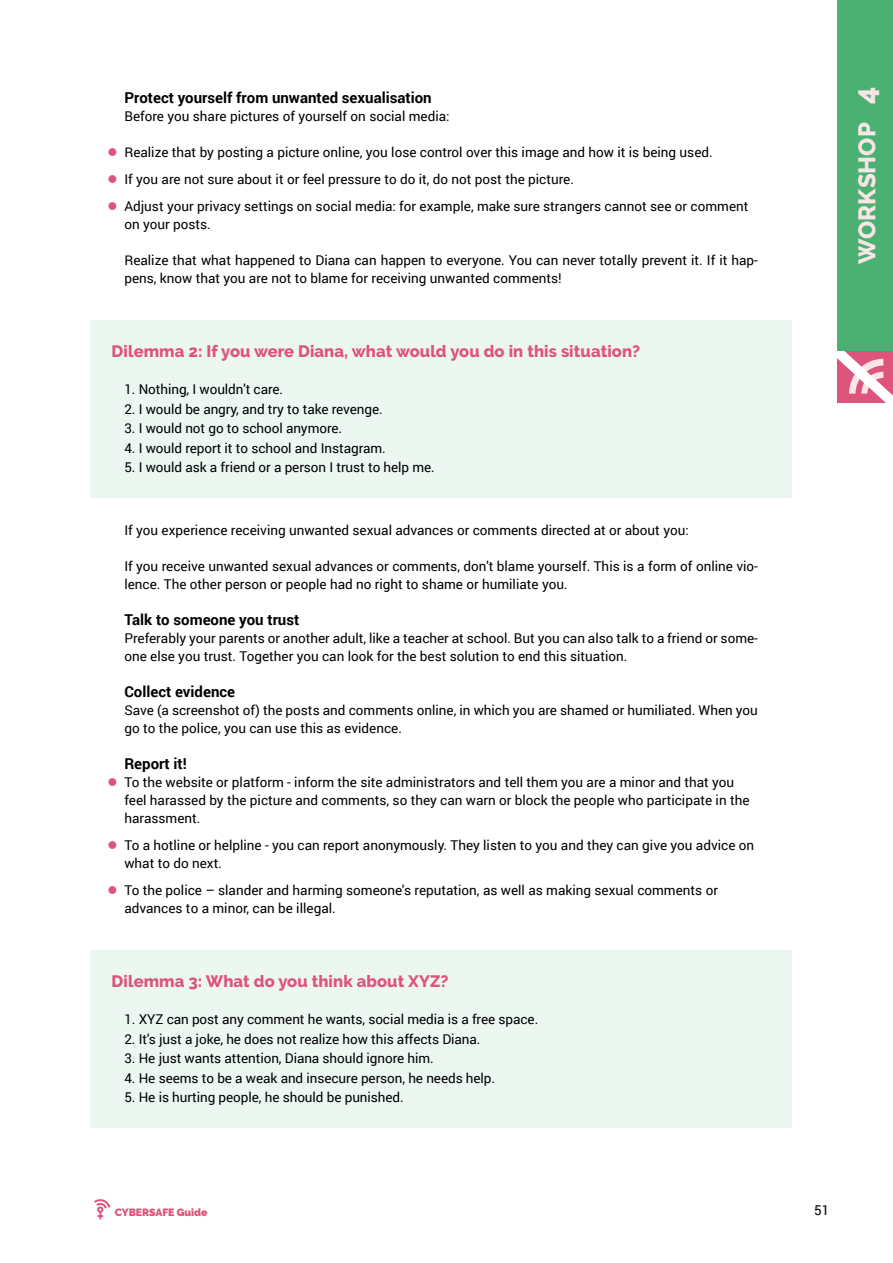
<style>
.page{position:relative;width:893px;height:1263px;background:#fff}
.page>*{position:absolute;margin:0;border:0;box-sizing:border-box;transform-origin:0 0}
.t1{font:800 30px "Raleway";color:#f9e4e6}
.t2{font:800 24px "Raleway";letter-spacing:.005em;color:#f9e4e6}
.t3{font:800 16.5px "Raleway";letter-spacing:.005em;color:#dd547c}
.t4{font:700 15px "Roboto";color:#000}
.t5{font:13.5px/18px "Roboto";color:#000}
.t6{font:900 10.5px "Raleway";letter-spacing:-.005em;color:#dd547c}
.s1{color:#dd547c}
</style>
<div class="page">
<svg style="left:837px;top:343px;width:56px;height:60px"></svg>
<svg style="left:94px;top:1199px;width:17px;height:20px"></svg>
<div style="left:838px;top:0;width:55px;height:351px;background:#4bb172"></div>
<div style="left:90px;top:320px;width:702px;height:62px;background:#edf7f1"></div>
<div style="left:90px;top:378px;width:702px;height:61px;background:#edf7f1"></div>
<div style="left:90px;top:437px;width:702px;height:60px;background:#edf7f1"></div>
<div style="left:90px;top:950px;width:702px;height:62px;background:#edf7f1"></div>
<div style="left:90px;top:1008px;width:702px;height:61px;background:#edf7f1"></div>
<div style="left:90px;top:1067px;width:702px;height:60px;background:#edf7f1"></div>
<p class="t4" style="left:124px;top:87px;width:309px">Protect yourself from unwanted sexualisation</p>
<h1 class="t1" style="left:848px;top:104px;width:19px;rotate:-90deg">4</h1>
<p class="t5" style="left:124px;top:107px;width:327px">Before you share pictures of yourself on social media:</p>
<p class="t5" style="left:107px;top:143px;width:607px"><span class="s1">●</span> Realize that by posting a picture online, you lose control over this image and how it is being used.</p>
<p class="t5" style="left:107px;top:170px;width:468px"><span class="s1">●</span> If you are not sure about it or feel pressure to do it, do not post the picture.</p>
<p class="t5" style="left:124px;top:197px;width:626px;text-indent:-17px"><span class="s1">●</span> Adjust your privacy settings on social media: for example, make sure strangers cannot see or comment on your posts.</p>
<p class="t5" style="left:124px;top:251px;width:635px">Realize that what happened to Diana can happen to everyone. You can never totally prevent it. If it hap&shy;pens, know that you are not to blame for receiving unwanted comments!</p>
<h2 class="t2" style="left:853px;top:264px;width:144px;rotate:-90deg">WORKSHOP</h2>
<p class="t3" style="left:112px;top:342px;width:530px">Dilemma 2: If you were Diana, what would you do in this situation?</p>
<p class="t5" style="left:124px;top:380px;width:160px">1. Nothing, I wouldn't care.</p>
<p class="t5" style="left:124px;top:400px;width:260px">2. I would be angry, and try to take revenge.</p>
<p class="t5" style="left:124px;top:419px;width:219px">3. I would not go to school anymore.</p>
<p class="t5" style="left:124px;top:439px;width:263px">4. I would report it to school and Instagram.</p>
<p class="t5" style="left:124px;top:458px;width:312px">5. I would ask a friend or a person I trust to help me.</p>
<p class="t5" style="left:124px;top:521px;width:566px">If you experience receiving unwanted sexual advances or comments directed at or about you:</p>
<p class="t5" style="left:124px;top:557px;width:635px">If you receive unwanted sexual advances or comments, don't blame yourself. This is a form of online vio&shy;lence. The other person or people had no right to shame or humiliate you.</p>
<p class="t4" style="left:124px;top:609px;width:176px">Talk to someone you trust</p>
<p class="t5" style="left:124px;top:629px;width:635px">Preferably your parents or another adult, like a teacher at school. But you can also talk to a friend or some&shy;one else you trust. Together you can look for the best solution to end this situation.</p>
<p class="t4" style="left:124px;top:681px;width:112px">Collect evidence</p>
<p class="t5" style="left:124px;top:701px;width:635px">Save (a screenshot of) the posts and comments online, in which you are shamed or humiliated. When you go to the police, you can use this as evidence.</p>
<p class="t4" style="left:124px;top:753px;width:64px">Report it!</p>
<p class="t5" style="left:124px;top:773px;width:627px;text-indent:-17px"><span class="s1">●</span> To the website or platform - inform the site administrators and tell them you are a minor and that you feel harassed by the picture and comments, so they can warn or block the people who participate in the harassment.</p>
<p class="t5" style="left:124px;top:836px;width:631px;text-indent:-17px"><span class="s1">●</span> To a hotline or helpline - you can report anonymously. They listen to you and they can give you advice on what to do next.</p>
<p class="t5" style="left:124px;top:881px;width:595px;text-indent:-17px"><span class="s1">●</span> To the police – slander and harming someone's reputation, as well as making sexual comments or advances to a minor, can be illegal.</p>
<p class="t3" style="left:112px;top:972px;width:338px">Dilemma 3: What do you think about XYZ?</p>
<p class="t5" style="left:124px;top:1010px;width:415px">1. XYZ can post any comment he wants, social media is a free space.</p>
<p class="t5" style="left:124px;top:1030px;width:358px">2. It's just a joke, he does not realize how this affects Diana.</p>
<p class="t5" style="left:124px;top:1049px;width:311px">3. He just wants attention, Diana should ignore him.</p>
<p class="t5" style="left:124px;top:1069px;width:372px">4. He seems to be a weak and insecure person, he needs help.</p>
<p class="t5" style="left:124px;top:1088px;width:281px">5. He is hurting people, he should be punished.</p>
<p class="t6" style="left:115px;top:1206px;width:94px">CYBERSAFE Guide</p>
<p class="t5" style="left:814px;top:1200px;width:17px">51</p>
</div>
